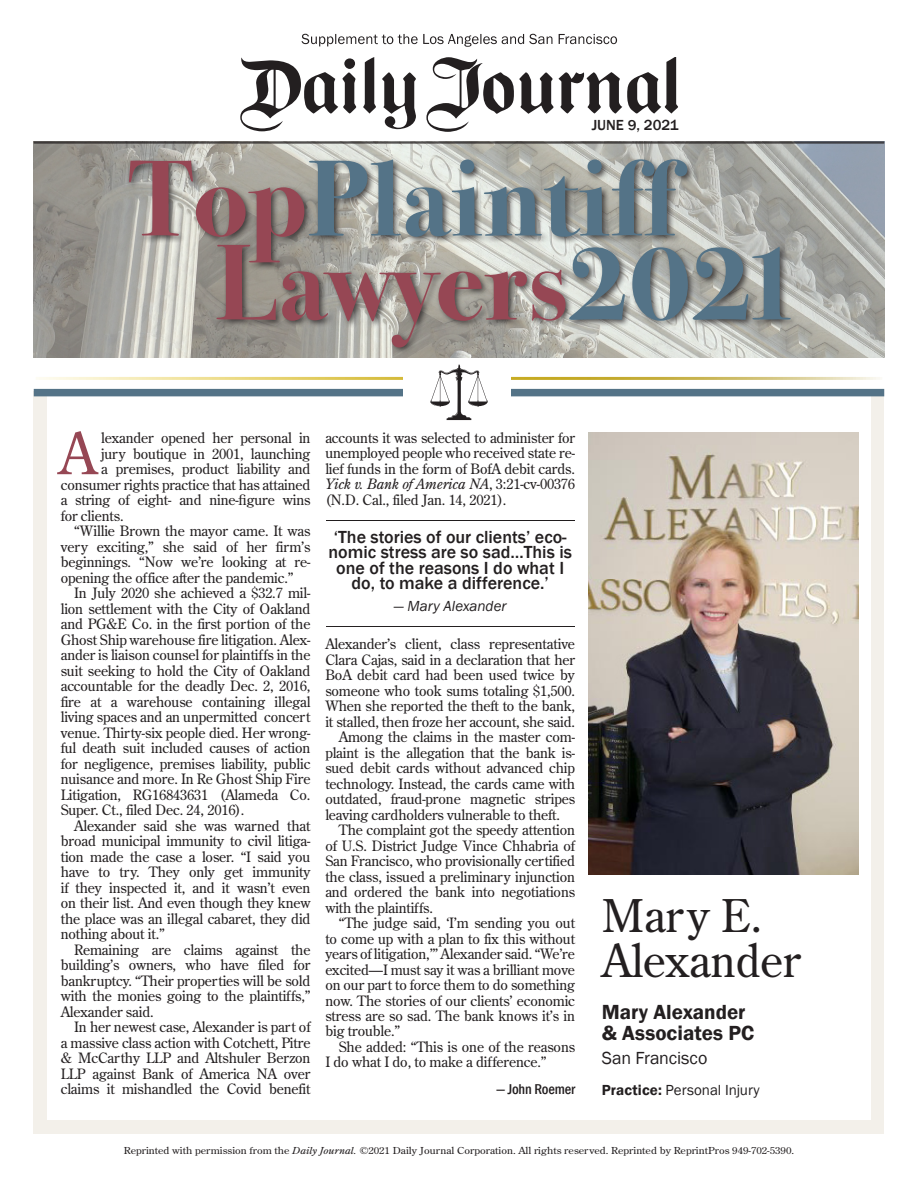
<style>
.page{position:relative;width:918px;height:1188px;background:#fff}
.page>*{position:absolute;margin:0;border:0;box-sizing:border-box;transform-origin:0 0}
.t1{font:700 108px/84px "Bodoni Svty Two ITCTT";letter-spacing:.01em;color:#547387}
.t2{font:57px "Century Old Style Std";color:#964754}
.t3{font:45px/45px "Century Old Style Std";color:#231f20}
.t4{font:600 21px/21px "Franklin Gothic";color:#231f20}
.t5{font:500 18px/15.5px "Franklin Gothic";color:#231f20;text-align:center}
.t6{font:18px "Franklin Gothic";letter-spacing:-.005em;color:#231f20}
.t7{font:15px "Franklin Gothic";color:#231f20}
.t8{font:italic 15px "Franklin Gothic";color:#231f20}
.t9{font:500 15px "Franklin Gothic";color:#231f20}
.t10{font:500 condensed 14.7px "Franklin Gothic";letter-spacing:-.01em;color:#231f20}
.t11{font:14.25px/15.5px "Century Old Style Std";letter-spacing:-.01em;color:#231f20;text-align:justify}
.t12{font:9.6px "Century Old Style Std";color:#231f20;scale:1.12 1}
.s1{color:#964754}
.s2{font-style:italic}
.s3{font-weight:600}
</style>
<div class="page">
<div style="left:34px;top:392px;width:850px;height:742px;background:#f3f0ea"></div>
<div style="left:47px;top:392px;width:824px;height:728px;background:#fff"></div>
<img style="left:588px;top:432px;width:270px;height:443px">
<hr style="left:325px;top:519px;width:250px;height:3px;background:#231f20;opacity:.75">
<hr style="left:325px;top:626px;width:250px;height:3px;background:#231f20;opacity:.75">
<svg style="left:301px;top:34px;width:316px;height:13px"></svg>
<svg style="left:363px;top:57px;width:13px;height:57px"></svg>
<svg style="left:240px;top:57px;width:116px;height:74px"></svg>
<svg style="left:382px;top:72px;width:34px;height:57px"></svg>
<svg style="left:426px;top:57px;width:252px;height:75px"></svg>
<div style="left:34px;top:389px;width:850px;height:7px;background:#547387"></div>
<div style="left:403px;top:358px;width:108px;height:67px;background:#fff"></div>
<svg style="left:430px;top:364px;width:58px;height:56px"></svg>
<img style="left:34px;top:144px;width:850px;height:214px">
<div style="left:126px;top:157px;width:672px;height:198px;background:#231f20;opacity:.75"></div>
<hr style="left:34px;top:142px;width:850px;height:1px;background:#231f20">
<hr style="left:34px;top:143px;width:850px;height:1px;background:#231f20">
<p class="t9" style="left:592px;top:116px;width:89px">JUNE 9, 2021</p>
<h1 class="t1" style="left:216px;top:148px;width:587px;text-indent:-87px"><span class="s1">Top</span>Plaintiff<br><span class="s1">Lawyers</span>2021</h1>
<h2 class="t2" style="left:59px;top:417px;width:39px">A</h2>
<p class="t11" style="left:101px;top:430px;width:211px">lexander opened her personal in</p>
<p class="t11" style="left:101px;top:446px;width:211px">jury boutique in 2001, launching</p>
<p class="t11" style="left:101px;top:461px;width:211px">a premises, product liability and</p>
<p class="t11" style="left:61px;top:477px;width:251px">consumer rights practice that has attained</p>
<p class="t11" style="left:61px;top:492px;width:251px">a string of eight- and nine-figure wins</p>
<p class="t11" style="left:61px;top:508px;width:64px">for clients.</p>
<p class="t11" style="left:74px;top:523px;width:238px">“Willie Brown the mayor came. It was</p>
<p class="t11" style="left:61px;top:539px;width:251px">very exciting,” she said of her firm’s</p>
<p class="t11" style="left:61px;top:554px;width:251px">beginnings. “Now we’re looking at re-</p>
<p class="t11" style="left:61px;top:570px;width:234px">opening the office after the pandemic.”</p>
<p class="t11" style="left:74px;top:585px;width:238px">In July 2020 she achieved a $32.7 mil-</p>
<p class="t11" style="left:61px;top:601px;width:251px">lion settlement with the City of Oakland</p>
<p class="t11" style="left:61px;top:616px;width:251px">and PG&amp;E Co. in the first portion of the</p>
<p class="t11" style="left:61px;top:632px;width:251px">Ghost Ship warehouse fire litigation. Alex-</p>
<p class="t11" style="left:61px;top:647px;width:251px">ander is liaison counsel for plaintiffs in the</p>
<p class="t11" style="left:61px;top:663px;width:251px">suit seeking to hold the City of Oakland</p>
<p class="t11" style="left:61px;top:678px;width:251px">accountable for the deadly Dec. 2, 2016,</p>
<p class="t11" style="left:61px;top:694px;width:251px">fire at a warehouse containing illegal</p>
<p class="t11" style="left:61px;top:709px;width:251px">living spaces and an unpermitted concert</p>
<p class="t11" style="left:61px;top:725px;width:251px">venue. Thirty-six people died. Her wrong-</p>
<p class="t11" style="left:61px;top:740px;width:251px">ful death suit included causes of action</p>
<p class="t11" style="left:61px;top:756px;width:251px">for negligence, premises liability, public</p>
<p class="t11" style="left:61px;top:771px;width:251px">nuisance and more. In Re Ghost Ship Fire</p>
<p class="t11" style="left:61px;top:786px;width:251px">Litigation, RG16843631 (Alameda Co.</p>
<p class="t11" style="left:61px;top:802px;width:185px">Super. Ct., filed Dec. 24, 2016).</p>
<p class="t11" style="left:74px;top:817px;width:238px">Alexander said she was warned that</p>
<p class="t11" style="left:61px;top:833px;width:251px">broad municipal immunity to civil litiga-</p>
<p class="t11" style="left:61px;top:848px;width:251px">tion made the case a loser. “I said you</p>
<p class="t11" style="left:61px;top:864px;width:251px">have to try. They only get immunity</p>
<p class="t11" style="left:61px;top:879px;width:251px">if they inspected it, and it wasn’t even</p>
<p class="t11" style="left:61px;top:895px;width:251px">on their list. And even though they knew</p>
<p class="t11" style="left:61px;top:910px;width:251px">the place was an illegal cabaret, they did</p>
<p class="t11" style="left:61px;top:926px;width:106px">nothing about it.”</p>
<p class="t11" style="left:74px;top:941px;width:238px">Remaining are claims against the</p>
<p class="t11" style="left:61px;top:957px;width:251px">building’s owners, who have filed for</p>
<p class="t11" style="left:61px;top:972px;width:251px">bankruptcy. “Their properties will be sold</p>
<p class="t11" style="left:61px;top:988px;width:251px">with the monies going to the plaintiffs,”</p>
<p class="t11" style="left:61px;top:1003px;width:94px">Alexander said.</p>
<p class="t11" style="left:74px;top:1019px;width:238px">In her newest case, Alexander is part of</p>
<p class="t11" style="left:61px;top:1034px;width:251px">a massive class action with Cotchett, Pitre</p>
<p class="t11" style="left:61px;top:1050px;width:251px">&amp; McCarthy LLP and Altshuler Berzon</p>
<p class="t11" style="left:61px;top:1065px;width:251px">LLP against Bank of America NA over</p>
<p class="t11" style="left:61px;top:1081px;width:251px">claims it mishandled the Covid benefit</p>
<p class="t11" style="left:325px;top:430px;width:251px">accounts it was selected to administer for unemployed people who received state re&shy;lief funds in the form of BofA debit cards.<br><span class="s2">Yick v. Bank of America NA</span>, 3:21-cv-00376 (N.D. Cal., filed Jan. 14, 2021).</p>
<p class="t5" style="left:329px;top:529px;width:245px">‘The stories of our clients’ eco&shy;nomic stress are so sad…This is one of the reasons I do what I do, to make a difference.’</p>
<p class="t8" style="left:394px;top:597px;width:114px">— Mary Alexander</p>
<p class="t11" style="left:325px;top:636px;width:251px">Alexander’s client, class representative</p>
<p class="t11" style="left:325px;top:652px;width:251px">Clara Cajas, said in a declaration that her</p>
<p class="t11" style="left:325px;top:667px;width:251px">BoA debit card had been used twice by</p>
<p class="t11" style="left:325px;top:682px;width:251px">someone who took sums totaling $1,500.</p>
<p class="t11" style="left:325px;top:698px;width:251px">When she reported the theft to the bank,</p>
<p class="t11" style="left:325px;top:713px;width:251px">it stalled, then froze her account, she said.</p>
<p class="t11" style="left:339px;top:729px;width:238px">Among the claims in the master com-</p>
<p class="t11" style="left:325px;top:744px;width:251px">plaint is the allegation that the bank is-</p>
<p class="t11" style="left:325px;top:760px;width:251px">sued debit cards without advanced chip</p>
<p class="t11" style="left:325px;top:775px;width:251px">technology. Instead, the cards came with</p>
<p class="t11" style="left:325px;top:791px;width:251px">outdated, fraud-prone magnetic stripes</p>
<p class="t11" style="left:325px;top:806px;width:236px">leaving cardholders vulnerable to theft.</p>
<p class="t11" style="left:339px;top:822px;width:238px">The complaint got the speedy attention</p>
<p class="t11" style="left:325px;top:837px;width:251px">of U.S. District Judge Vince Chhabria of</p>
<p class="t11" style="left:325px;top:853px;width:251px">San Francisco, who provisionally certified</p>
<p class="t11" style="left:325px;top:868px;width:251px">the class, issued a preliminary injunction</p>
<p class="t11" style="left:325px;top:884px;width:251px">and ordered the bank into negotiations</p>
<p class="t11" style="left:325px;top:899px;width:109px">with the plaintiffs.</p>
<p class="t11" style="left:339px;top:915px;width:238px">“The judge said, ‘I’m sending you out</p>
<p class="t11" style="left:325px;top:930px;width:251px">to come up with a plan to fix this without</p>
<p class="t11" style="left:325px;top:946px;width:251px">years of litigation,’” Alexander said. “We’re</p>
<p class="t11" style="left:325px;top:961px;width:251px">excited—I must say it was a brilliant move</p>
<p class="t11" style="left:325px;top:977px;width:251px">on our part to force them to do something</p>
<p class="t11" style="left:325px;top:992px;width:251px">now. The stories of our clients’ economic</p>
<p class="t11" style="left:325px;top:1008px;width:251px">stress are so sad. The bank knows it’s in</p>
<p class="t11" style="left:325px;top:1023px;width:76px">big trouble.”</p>
<p class="t11" style="left:339px;top:1039px;width:238px">She added: “This is one of the reasons</p>
<p class="t11" style="left:325px;top:1054px;width:223px">I do what I do, to make a difference.”</p>
<p class="t10" style="left:496px;top:1080px;width:81px">— John Roemer</p>
<h3 class="t3" style="left:602px;top:893px;width:201px">Mary E.<br>Alexander</h3>
<h3 class="t4" style="left:602px;top:1001px;width:154px">Mary Alexander &amp; Associates PC</h3>
<p class="t6" style="left:602px;top:1046px;width:107px">San Francisco</p>
<p class="t7" style="left:602px;top:1081px;width:159px"><span class="s3">Practice:</span> Personal Injury</p>
<p class="t12" style="left:124px;top:1145px;width:600px">Reprinted with permission from the <span class="s2">Daily Journal.</span> ©2021 Daily Journal Corporation. All rights reserved. Reprinted by ReprintPros 949-702-5390.</p>
</div>
